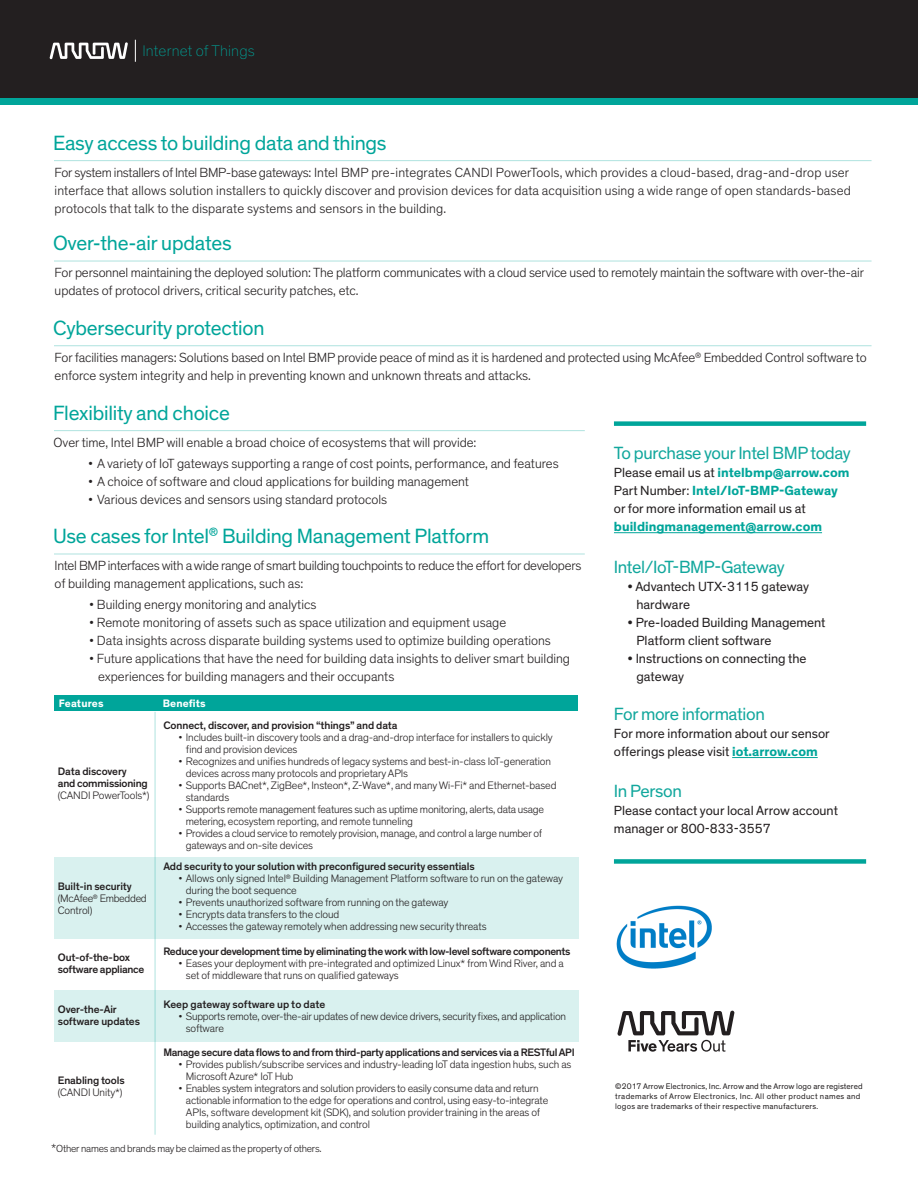
<style>
.page{position:relative;width:918px;height:1188px;background:#fff}
.page>*{position:absolute;margin:0;border:0;box-sizing:border-box;transform-origin:0 0}
.t1{font:21px "Theinhardt";letter-spacing:-.01em;color:#00a59a}
.t2{font:18px "Theinhardt";letter-spacing:-.02em;color:#12a79d}
.t3{font:100 15.6px "Theinhardt";letter-spacing:.01em;color:#00a59a}
.t4{font:300 13.5px/18px "Theinhardt";color:#231f20}
.t5{font:13.5px/18px "Theinhardt";color:#231f20}
.t6{font:300 13.5px/18px "Theinhardt";letter-spacing:-.02em;color:#231f20}
.t7{font:700 13.5px/18px "Theinhardt";color:#00a59a}
.t8{font:300 11.1px/12px "Theinhardt";letter-spacing:-.01em;color:#231f20}
.t9{font:500 11.1px/12px "Theinhardt";letter-spacing:-.02em;color:#231f20}
.t10{font:500 11.1px "Theinhardt";color:#231f20}
.t11{font:700 11.1px "Theinhardt";letter-spacing:.01em;color:#fff}
.t12{font:300 10.5px "Theinhardt";letter-spacing:-.02em;color:#231f20}
.t13{font:8.25px/9.9px "Theinhardt";letter-spacing:.03em;color:#231f20}
.s1{font-size:12px}
.s2{font-weight:400;color:#231f20}
.s3{font-weight:700;color:#00a59a}
</style>
<div class="page">
<div style="left:0;top:0;width:918px;height:98px;background:#231f20"></div>
<div style="left:0;top:98px;width:918px;height:7px;background:#00a59a"></div>
<hr style="left:732px;top:757px;width:86px;height:1px;background:#00a59a">
<hr style="left:614px;top:532px;width:208px;height:1px;background:#00a59a">
<div style="left:614px;top:421px;width:252px;height:5px;background:#00a59a"></div>
<div style="left:614px;top:859px;width:252px;height:5px;background:#00a59a"></div>
<svg style="left:617px;top:1010px;width:118px;height:42px"></svg>
<hr style="left:54px;top:160px;width:818px;height:1px;background:#00a59a">
<hr style="left:54px;top:260px;width:818px;height:2px;background:#00a59a">
<hr style="left:54px;top:345px;width:818px;height:1px;background:#00a59a">
<hr style="left:54px;top:430px;width:531px;height:1px;background:#00a59a">
<hr style="left:54px;top:553px;width:531px;height:2px;background:#00a59a">
<hr style="left:155px;top:712px;width:1px;height:423px;background:#00a59a">
<img style="left:616px;top:905px;width:96px;height:64px">
<div style="left:55px;top:695px;width:523px;height:16px;background:#00a59a"></div>
<div style="left:54px;top:857px;width:524px;height:82px;background:#d9f1ef"></div>
<div style="left:54px;top:991px;width:524px;height:51px;background:#d9f1ef"></div>
<svg style="left:50px;top:42px;width:78px;height:17px"></svg>
<svg style="left:135px;top:40px;width:1px;height:22px"></svg>
<p class="t3" style="left:142px;top:42px;width:114px">Internet of Things</p>
<p class="t1" style="left:53px;top:130px;width:335px">Easy access to building data and things</p>
<p class="t4" style="left:55px;top:164px;width:798px;text-align:justify">For system installers of Intel BMP-base gateways: Intel BMP pre-integrates CANDI PowerTools, which provides a cloud-based, drag-and-drop user interface that allows solution installers to quickly discover and provision devices for data acquisition using a wide range of open standards-based protocols that talk to the disparate systems and sensors in the building.</p>
<p class="t1" style="left:53px;top:231px;width:180px">Over-the-air updates</p>
<p class="t4" style="left:55px;top:264px;width:811px">For personnel maintaining the deployed solution: The platform communicates with a cloud service used to remotely maintain the software with over-the-air updates of protocol drivers, critical security patches, etc.</p>
<p class="t1" style="left:53px;top:315px;width:213px">Cybersecurity protection</p>
<p class="t4" style="left:55px;top:349px;width:814px">For facilities managers: Solutions based on Intel BMP provide peace of mind as it is hardened and protected using McAfee<sup>®</sup> Embedded Control software to enforce system integrity and help in preventing known and unknown threats and attacks.</p>
<p class="t1" style="left:53px;top:400px;width:178px">Flexibility and choice</p>
<p class="t4" style="left:54px;top:434px;width:424px">Over time, Intel BMP will enable a broad choice of ecosystems that will provide:</p>
<p class="t4" style="left:88px;top:455px;width:472px">• A variety of IoT gateways supporting a range of cost points, performance, and features</p>
<p class="t4" style="left:88px;top:473px;width:382px">• A choice of software and cloud applications for building management</p>
<p class="t4" style="left:88px;top:491px;width:301px">• Various devices and sensors using standard protocols</p>
<p class="t1" style="left:53px;top:524px;width:438px">Use cases for Intel<sup>®</sup> Building Management Platform</p>
<p class="t6" style="left:55px;top:557px;width:528px">Intel BMP interfaces with a wide range of smart building touchpoints to reduce the effort for developers of building management applications, such as:</p>
<p class="t4" style="left:89px;top:596px;width:229px">• Building energy monitoring and analytics</p>
<p class="t4" style="left:89px;top:614px;width:419px">• Remote monitoring of assets such as space utilization and equipment usage</p>
<p class="t4" style="left:89px;top:632px;width:463px">• Data insights across disparate building systems used to optimize building operations</p>
<p class="t4" style="left:98px;top:650px;width:473px;text-indent:-9px">• Future applications that have the need for building data insights to deliver smart building experiences for building managers and their occupants</p>
<p class="t11" style="left:59px;top:696px;width:46px">Features</p>
<p class="t11" style="left:163px;top:696px;width:44px">Benefits</p>
<p class="t9" style="left:163px;top:720px;width:236px">Connect, discover, and provision “things” and data</p>
<p class="t8" style="left:186px;top:732px;width:368px;text-indent:-8px">• Includes built-in discovery tools and a drag-and-drop interface for installers to quickly find and provision devices</p>
<p class="t8" style="left:186px;top:756px;width:367px;text-indent:-8px">• Recognizes and unifies hundreds of legacy systems and best-in-class IoT-generation devices across many protocols and proprietary APIs</p>
<p class="t8" style="left:186px;top:780px;width:372px;text-indent:-8px">• Supports BACnet*, ZigBee*, Insteon*, Z-Wave*, and many Wi-Fi* and Ethernet-based standards</p>
<p class="t8" style="left:186px;top:804px;width:360px;text-indent:-8px">• Supports remote management features such as uptime monitoring, alerts, data usage metering, ecosystem reporting, and remote tunneling</p>
<p class="t8" style="left:186px;top:828px;width:358px;text-indent:-8px">• Provides a cloud service to remotely provision, manage, and control a large number of gateways and on-site devices</p>
<p class="t9" style="left:58px;top:765px;width:91px">Data discovery<br>and commissioning</p>
<p class="t8" style="left:58px;top:789px;width:93px">(CANDI PowerTools*)</p>
<p class="t9" style="left:58px;top:881px;width:76px">Built-in security</p>
<p class="t8" style="left:58px;top:893px;width:90px">(McAfee<sup>®</sup> Embedded</p>
<p class="t8" style="left:58px;top:905px;width:36px">Control)</p>
<p class="t9" style="left:58px;top:952px;width:74px">Out-of-the-box</p>
<p class="t9" style="left:58px;top:964px;width:88px">software appliance</p>
<p class="t9" style="left:58px;top:1003px;width:60px">Over-the-Air</p>
<p class="t9" style="left:58px;top:1015px;width:84px">software updates</p>
<p class="t9" style="left:58px;top:1075px;width:68px">Enabling tools</p>
<p class="t8" style="left:58px;top:1087px;width:66px">(CANDI Unity*)</p>
<p class="t9" style="left:163px;top:861px;width:313px">Add security to your solution with preconfigured security essentials</p>
<p class="t8" style="left:186px;top:873px;width:379px;text-indent:-8px">• Allows only signed Intel<sup>®</sup> Building Management Platform software to run on the gateway during the boot sequence</p>
<p class="t8" style="left:178px;top:897px;width:272px">• Prevents unauthorized software from running on the gateway</p>
<p class="t8" style="left:178px;top:909px;width:163px">• Encrypts data transfers to the cloud</p>
<p class="t8" style="left:178px;top:921px;width:310px">• Accesses the gateway remotely when addressing new security threats</p>
<p class="t9" style="left:163px;top:945px;width:409px">Reduce your development time by eliminating the work with low-level software components</p>
<p class="t8" style="left:186px;top:957px;width:379px;text-indent:-8px">• Eases your deployment with pre-integrated and optimized Linux* from Wind River, and a set of middleware that runs on qualified gateways</p>
<p class="t10" style="left:163px;top:998px;width:163px">Keep gateway software up to date</p>
<p class="t8" style="left:186px;top:1010px;width:382px;text-indent:-8px">• Supports remote, over-the-air updates of new device drivers, security fixes, and application software</p>
<p class="t9" style="left:163px;top:1047px;width:413px">Manage secure data flows to and from third-party applications and services via a RESTful API</p>
<p class="t8" style="left:186px;top:1059px;width:387px;text-indent:-8px">• Provides publish/subscribe services and industry-leading IoT data ingestion hubs, such as<br>Microsoft Azure* IoT Hub</p>
<p class="t8" style="left:186px;top:1083px;width:364px;text-indent:-8px">• Enables system integrators and solution providers to easily consume data and return actionable information to the edge for operations and control, using easy-to-integrate APIs, software development kit (SDK), and solution provider training in the areas of building analytics, optimization, and control</p>
<p class="t12" style="left:51px;top:1142px;width:272px"><span class="s1">*</span>Other names and brands may be claimed as the property of others.</p>
<p class="t2" style="left:614px;top:443px;width:238px">To purchase your Intel BMP today</p>
<p class="t7" style="left:614px;top:464px;width:237px"><span class="s2">Please email us at</span> intelbmp@arrow.com</p>
<p class="t7" style="left:614px;top:482px;width:225px"><span class="s2">Part Number:</span> Intel/IoT-BMP-Gateway <span class="s2">or for more information email us at </span>buildingmanagement@arrow.com</p>
<p class="t2" style="left:614px;top:557px;width:172px">Intel/IoT-BMP-Gateway</p>
<p class="t5" style="left:636px;top:578px;width:174px;text-indent:-9px">• Advantech UTX-3115 gateway hardware</p>
<p class="t5" style="left:636px;top:614px;width:191px;text-indent:-9px">• Pre-loaded Building Management<br>Platform client software</p>
<p class="t5" style="left:636px;top:650px;width:172px;text-indent:-9px">• Instructions on connecting the gateway</p>
<p class="t2" style="left:614px;top:703px;width:152px">For more information</p>
<p class="t5" style="left:614px;top:725px;width:217px">For more information about our sensor offerings please visit <span class="s3">iot.arrow.com</span></p>
<p class="t2" style="left:614px;top:780px;width:69px">In Person</p>
<p class="t5" style="left:614px;top:801px;width:226px">Please contact your local Arrow account</p>
<p class="t5" style="left:614px;top:819px;width:158px">manager or 800-833-3557</p>
<p class="t13" style="left:615px;top:1081px;width:249px">©2017 Arrow Electronics, Inc. Arrow and the Arrow logo are registered trademarks of Arrow Electronics, Inc. All other product names and logos are trademarks of their respective manufacturers.</p>
</div>
